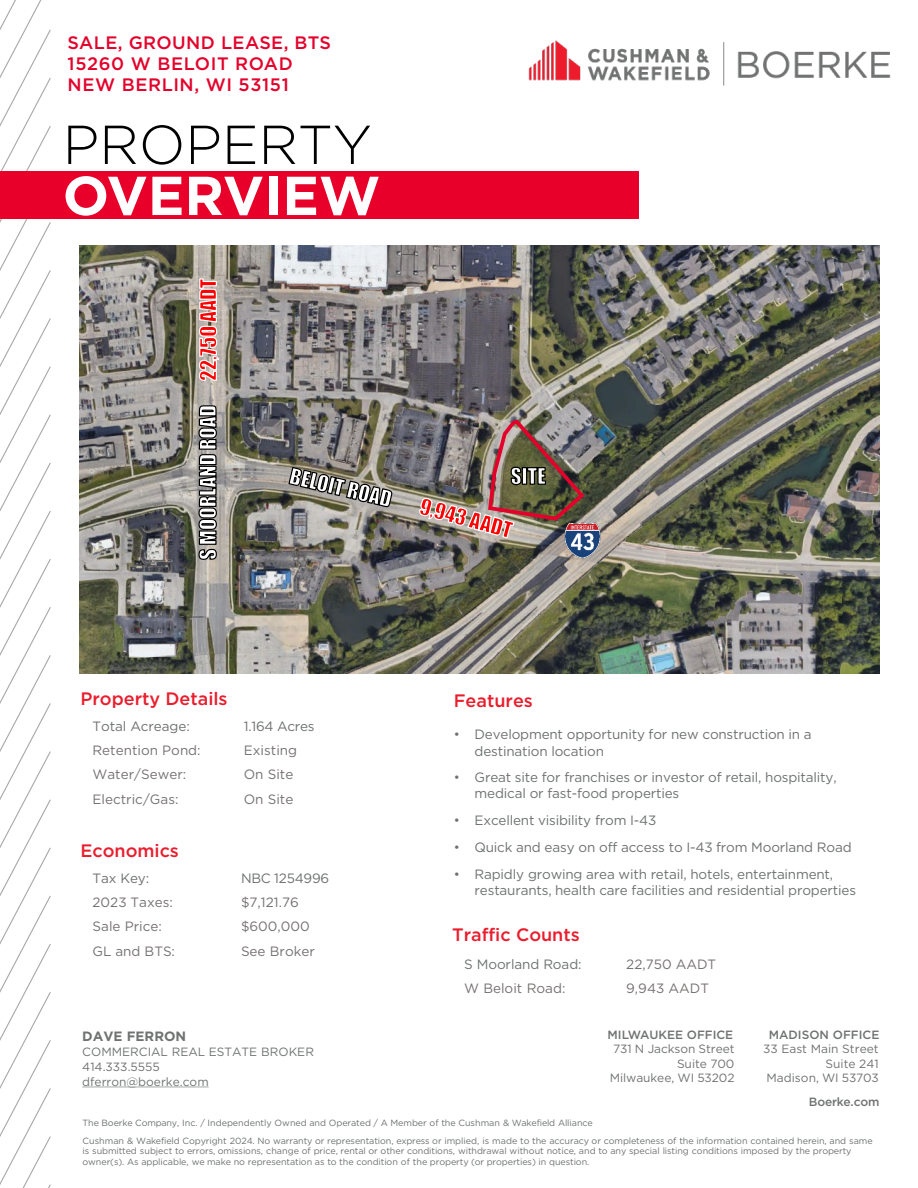
<style>
.page{position:relative;width:918px;height:1188px;background:#fff}
.page>*{position:absolute;margin:0;border:0;box-sizing:border-box;transform-origin:0 0}
.t1{font:300 54.75px "Gotham";color:#000}
.t2{font:700 54.75px "Gotham";color:#fff}
.t3{font:500 18px/21px "Gotham";letter-spacing:.03em;color:#e4002b}
.t4{font:500 18px "Gotham";color:#ea1d2d}
.t5{font:13.5px/16.2px "Gotham";letter-spacing:-.01em;color:#6e7171}
.t6{font:13.5px "Gotham";color:#767171}
.t7{font:700 13.5px "Gotham";letter-spacing:-.005em;color:#707272}
.t8{font:12px/14.4px "Gotham";color:#707272;text-align:right}
.t9{font:500 12px "Gotham";color:#707272}
.t10{font:9px/18px "Gotham";letter-spacing:-.005em;color:#6e7171}
.s1{font-family:"Arial"}
</style>
<div class="page">
<svg style="left:0;top:0;width:52px;height:1188px"></svg>
<div style="left:0;top:172px;width:639px;height:47px;background:#e8002a"></div>
<img style="left:528px;top:40px;width:363px;height:46px">
<svg style="left:82px;top:1087px;width:127px;height:1px"></svg>
<img style="left:79px;top:246px;width:800px;height:427px">
<svg style="left:187px;top:405px;width:31px;height:156px"></svg>
<svg style="left:198px;top:278px;width:22px;height:104px;background:#e3928f"></svg>
<svg style="left:288px;top:466px;width:105px;height:42px;background:#8b887f"></svg>
<img style="left:418px;top:417px;width:169px;height:122px">
<img style="left:564px;top:522px;width:37px;height:37px">
<h2 class="t3" style="left:68px;top:32px;width:265px">SALE, GROUND LEASE, BTS<br>15260 W BELOIT ROAD<br>NEW BERLIN, WI 53151</h2>
<p class="t1" style="left:63px;top:110px;width:311px">PROPERTY</p>
<p class="t2" style="left:63px;top:159px;width:319px">OVERVIEW</p>
<p class="t4" style="left:80px;top:687px;width:149px">Property Details</p>
<p class="t4" style="left:454px;top:689px;width:81px">Features</p>
<p class="t5" style="left:93px;top:718px;width:99px">Total Acreage:</p>
<p class="t5" style="left:244px;top:718px;width:72px">1.164 Acres</p>
<p class="t6" style="left:93px;top:742px;width:110px">Retention Pond:</p>
<p class="t6" style="left:244px;top:742px;width:55px">Existing</p>
<p class="t6" style="left:93px;top:766px;width:95px">Water/Sewer:</p>
<p class="t6" style="left:244px;top:766px;width:51px">On Site</p>
<p class="t6" style="left:93px;top:790px;width:87px">Electric/Gas:</p>
<p class="t6" style="left:244px;top:790px;width:51px">On Site</p>
<p class="t4" style="left:80px;top:839px;width:100px">Economics</p>
<p class="t5" style="left:93px;top:870px;width:58px">Tax Key:</p>
<p class="t5" style="left:241px;top:870px;width:90px">NBC 1254996</p>
<p class="t6" style="left:93px;top:894px;width:82px">2023 Taxes:</p>
<p class="t6" style="left:241px;top:894px;width:59px">$7,121.76</p>
<p class="t6" style="left:93px;top:918px;width:71px">Sale Price:</p>
<p class="t6" style="left:241px;top:918px;width:70px">$600,000</p>
<p class="t6" style="left:93px;top:942px;width:84px">GL and BTS:</p>
<p class="t6" style="left:241px;top:942px;width:75px">See Broker</p>
<p class="t5" style="left:475px;top:726px;width:338px;text-indent:-20px"><span class="s1">•</span> Development opportunity for new construction in a destination location</p>
<p class="t5" style="left:475px;top:769px;width:364px;text-indent:-20px"><span class="s1">•</span> Great site for franchises or investor of retail, hospitality, medical or fast-food properties</p>
<p class="t5" style="left:454px;top:812px;width:203px"><span class="s1">•</span> Excellent visibility from I-43</p>
<p class="t5" style="left:454px;top:839px;width:399px"><span class="s1">•</span> Quick and easy on off access to I-43 from Moorland Road</p>
<p class="t5" style="left:475px;top:865px;width:383px;text-indent:-20px"><span class="s1">•</span> Rapidly growing area with retail, hotels, entertainment, restaurants, health care facilities and residential properties</p>
<p class="t4" style="left:452px;top:923px;width:129px">Traffic Counts</p>
<p class="t5" style="left:464px;top:956px;width:119px">S Moorland Road:</p>
<p class="t6" style="left:626px;top:955px;width:91px">22,750 AADT</p>
<p class="t6" style="left:464px;top:980px;width:103px">W Beloit Road:</p>
<p class="t6" style="left:626px;top:980px;width:84px">9,943 AADT</p>
<h3 class="t9" style="left:769px;top:1027px;width:112px">MADISON OFFICE</h3>
<h3 class="t8" style="left:763px;top:1042px;width:117px">33 East Main Street<br>Suite 241<br>Madison, WI 53703</h3>
<h3 class="t9" style="left:809px;top:1094px;width:72px">Boerke.com</h3>
<p class="t10" style="left:83px;top:1113px;width:792px">The Boerke Company, Inc. / Independently Owned and Operated / A Member of the Cushman &amp; Wakefield Alliance<br>Cushman &amp; Wakefield Copyright 2024. No warranty or representation, express or implied, is made to the accuracy or completeness of the information contained herein, and same</p>
<p class="t10" style="left:83px;top:1146px;width:771px;line-height:10.5px">is submitted subject to errors, omissions, change of price, rental or other conditions, withdrawal without notice, and to any special listing conditions imposed by the property owner(s). As applicable, we make no representation as to the condition of the property (or properties) in question.</p>
<h3 class="t9" style="left:608px;top:1027px;width:127px">MILWAUKEE OFFICE</h3>
<h3 class="t8" style="left:610px;top:1042px;width:126px">731 N Jackson Street<br>Suite 700<br>Milwaukee, WI 53202</h3>
<h3 class="t7" style="left:82px;top:1028px;width:105px">DAVE FERRON</h3>
<h3 class="t8" style="left:82px;top:1044px;width:233px;line-height:15px;text-align:left">COMMERCIAL REAL ESTATE BROKER<br>414.333.5555<br>dferron@boerke.com</h3>
</div>
